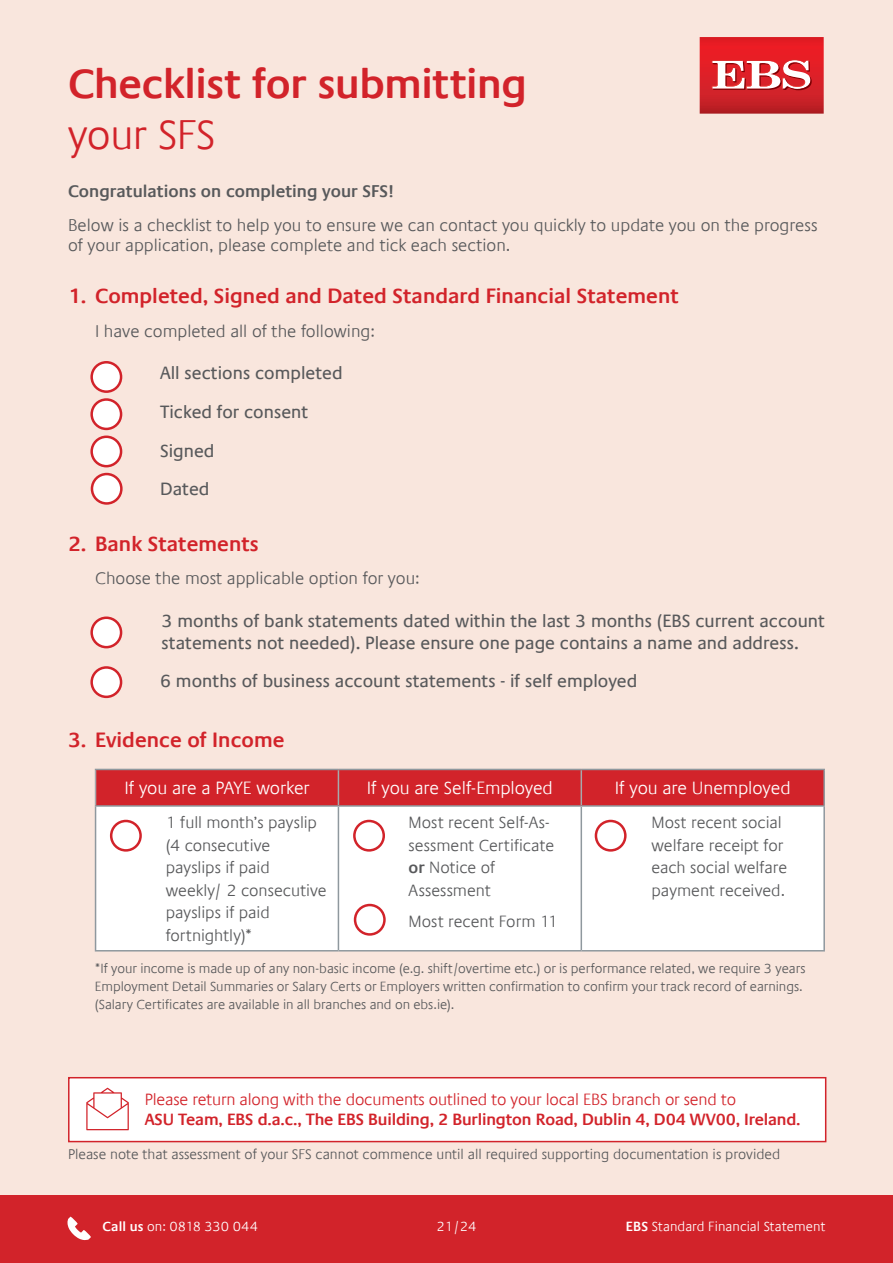
<style>
.page{position:relative;width:893px;height:1263px;background:#f9e6dd}
.page>*{position:absolute;margin:0;border:0;box-sizing:border-box;transform-origin:0 0}
.Body_Copy{font:600 42px/50.4px "Praxis Com";letter-spacing:-.01em;color:#d2232a}
.t1{font:600 21px "Praxis Com";color:#d2232a}
.Body_Copy-2{font:18px/21.6px "Praxis Com";color:#58595b}
.t2{font:300 18px "Praxis Com";letter-spacing:-.005em;color:#fff}
.Body_Copy-3{font:300 17.25px/20.7px "Praxis Com";color:#58595b}
.Body_Copy-4{font:600 17.25px "Praxis Com";color:#58595b}
.t3{font:300 16.5px/22.5px "Praxis Com";color:#58595b}
.Body_Copy-5{font:600 16.5px/19.8px "Praxis Com";letter-spacing:-.01em;color:#d2232a}
.Body_Copy-6{font:300 14.25px "Praxis Com";color:#58595b}
.t4{font:300 13.5px "Praxis Com";letter-spacing:-.005em;color:#58595b}
.Answers{font:300 13.5px "Praxis Com";letter-spacing:.005em;color:#fff}
.s1{font-weight:300}
.s2{font-weight:600}
</style>
<div class="page">
<div style="left:0;top:1195px;width:893px;height:68px;background:#d2232a"></div>
<svg style="left:67px;top:1216px;width:24px;height:24px"></svg>
<svg style="left:700px;top:37px;width:124px;height:77px"></svg>
<div style="left:92px;top:362px;width:29px;height:30px;background:#fff;border-radius:50%"></div>
<div style="left:90px;top:361px;width:32px;height:32px;border:3px solid #d2232a;border-radius:50%"></div>
<div style="left:92px;top:399px;width:29px;height:30px;background:#fff;border-radius:50%"></div>
<div style="left:90px;top:398px;width:32px;height:32px;border:3px solid #d2232a;border-radius:50%"></div>
<div style="left:92px;top:437px;width:29px;height:29px;background:#fff;border-radius:50%"></div>
<div style="left:90px;top:435px;width:32px;height:32px;border:3px solid #d2232a;border-radius:50%"></div>
<div style="left:92px;top:618px;width:29px;height:29px;background:#fff;border-radius:50%"></div>
<div style="left:90px;top:616px;width:32px;height:32px;border:3px solid #d2232a;border-radius:50%"></div>
<div style="left:92px;top:667px;width:29px;height:30px;background:#fff;border-radius:50%"></div>
<div style="left:90px;top:666px;width:32px;height:32px;border:3px solid #d2232a;border-radius:50%"></div>
<div style="left:96px;top:770px;width:727px;height:35px;background:#d2232a"></div>
<div style="left:96px;top:807px;width:727px;height:143px;background:#fff"></div>
<hr style="left:95px;top:770px;width:1px;height:35px;background:#a7a9ac">
<hr style="left:338px;top:770px;width:1px;height:35px;background:#a7a9ac">
<hr style="left:581px;top:770px;width:1px;height:35px;background:#a7a9ac">
<hr style="left:95px;top:805px;width:243px;height:2px;background:#8f989e">
<hr style="left:338px;top:805px;width:243px;height:2px;background:#8f989e">
<hr style="left:338px;top:807px;width:1px;height:143px;background:#8f989e">
<hr style="left:581px;top:805px;width:244px;height:2px;background:#8f989e">
<hr style="left:581px;top:807px;width:1px;height:143px;background:#8f989e">
<hr style="left:823px;top:807px;width:2px;height:143px;background:#8f989e">
<hr style="left:95px;top:769px;width:243px;height:1px;background:#8f989e">
<hr style="left:338px;top:769px;width:243px;height:1px;background:#8f989e">
<hr style="left:581px;top:769px;width:244px;height:1px;background:#8f989e">
<hr style="left:95px;top:807px;width:1px;height:143px;background:#8f989e">
<hr style="left:95px;top:950px;width:243px;height:1px;background:#8f989e">
<hr style="left:338px;top:950px;width:243px;height:1px;background:#8f989e">
<hr style="left:581px;top:950px;width:244px;height:1px;background:#8f989e">
<hr style="left:823px;top:770px;width:2px;height:35px;background:#8f989e">
<div style="left:111px;top:821px;width:30px;height:29px;background:#fff;border-radius:50%"></div>
<div style="left:110px;top:820px;width:32px;height:32px;border:3px solid #d2232a;border-radius:50%"></div>
<div style="left:354px;top:821px;width:30px;height:29px;background:#fff;border-radius:50%"></div>
<div style="left:353px;top:820px;width:32px;height:32px;border:3px solid #d2232a;border-radius:50%"></div>
<div style="left:596px;top:821px;width:29px;height:29px;background:#fff;border-radius:50%"></div>
<div style="left:595px;top:820px;width:32px;height:32px;border:3px solid #d2232a;border-radius:50%"></div>
<div style="left:355px;top:905px;width:29px;height:29px;background:#fff;border-radius:50%"></div>
<div style="left:354px;top:904px;width:32px;height:32px;border:3px solid #d2232a;border-radius:50%"></div>
<div style="left:92px;top:474px;width:29px;height:29px;background:#fff;border-radius:50%"></div>
<div style="left:91px;top:473px;width:32px;height:32px;border:3px solid #d2232a;border-radius:50%"></div>
<div style="left:68px;top:1077px;width:758px;height:65px;background:#fff;border:2px solid #d2232a"></div>
<svg style="left:86px;top:1088px;width:43px;height:42px"></svg>
<p class="Body_Copy" style="left:68px;top:59px;width:460px">Checklist for submitting <span class="s1">your SFS</span></p>
<p class="Body_Copy-4" style="left:68px;top:181px;width:328px">Congratulations on completing your SFS!</p>
<p class="Body_Copy-3" style="left:68px;top:215px;width:751px">Below is a checklist to help you to ensure we can contact you quickly to update you on the progress of your application, please complete and tick each section.</p>
<p class="t1" style="left:68px;top:283px;width:612px">1. Completed, Signed and Dated Standard Financial Statement</p>
<p class="Body_Copy-3" style="left:95px;top:320px;width:282px">I have completed all of the following:</p>
<p class="Body_Copy-2" style="left:160px;top:363px;width:184px">All sections completed</p>
<p class="Body_Copy-2" style="left:160px;top:401px;width:150px">Ticked for consent</p>
<p class="Body_Copy-2" style="left:160px;top:440px;width:56px">Signed</p>
<p class="Body_Copy-2" style="left:160px;top:478px;width:51px">Dated</p>
<p class="t1" style="left:68px;top:531px;width:192px">2. Bank Statements</p>
<p class="Body_Copy-3" style="left:95px;top:568px;width:326px">Choose the most applicable option for you:</p>
<p class="Body_Copy-2" style="left:162px;top:610px;width:665px">3 months of bank statements dated within the last 3 months (EBS current account statements not needed). Please ensure one page contains a name and address.</p>
<p class="Body_Copy-2" style="left:160px;top:670px;width:479px">6 months of business account statements - if self employed</p>
<p class="t1" style="left:68px;top:727px;width:218px">3. Evidence of Income</p>
<p class="t2" style="left:124px;top:778px;width:187px">If you are a PAYE worker</p>
<p class="t2" style="left:367px;top:778px;width:188px">If you are Self-Employed</p>
<p class="t2" style="left:615px;top:778px;width:177px">If you are Unemployed</p>
<p class="t3" style="left:166px;top:811px;width:162px">1 full month’s payslip (4 consecutive payslips if paid weekly/ 2 consecutive payslips if paid fortnightly)*</p>
<p class="t3" style="left:409px;top:811px;width:147px">Most recent Self-As&shy;sessment Certificate <span class="s2">or</span> Notice of<br>Assessment</p>
<p class="t3" style="left:651px;top:811px;width:137px">Most recent social welfare receipt for each social welfare payment received.</p>
<p class="t3" style="left:409px;top:910px;width:151px">Most recent Form 11</p>
<p class="t4" style="left:95px;top:961px;width:712px">*If your income is made up of any non-basic income (e.g. shift/overtime etc.) or is performance related, we require 3 years</p>
<p class="t4" style="left:95px;top:979px;width:709px">Employment Detail Summaries or Salary Certs or Employers written confirmation to confirm your track record of earnings.</p>
<p class="t4" style="left:95px;top:997px;width:361px">(Salary Certificates are available in all branches and on ebs.ie).</p>
<p class="Body_Copy-5" style="left:145px;top:1089px;width:657px"><span class="s1">Please return along with the documents outlined to your local EBS branch or send to<br></span>ASU Team, EBS d.a.c., The EBS Building, 2 Burlington Road, Dublin 4, D04 WV00, Ireland.</p>
<p class="Body_Copy-6" style="left:68px;top:1146px;width:714px">Please note that assessment of your SFS cannot commence until all required supporting documentation is provided</p>
<p class="Answers" style="left:102px;top:1219px;width:157px"><span class="s2">Call us</span> on: 0818 330 044</p>
<p class="Answers" style="left:436px;top:1219px;width:42px">21/24</p>
<p class="Answers" style="left:626px;top:1219px;width:201px"><span class="s2">EBS</span> Standard Financial Statement</p>
</div>
